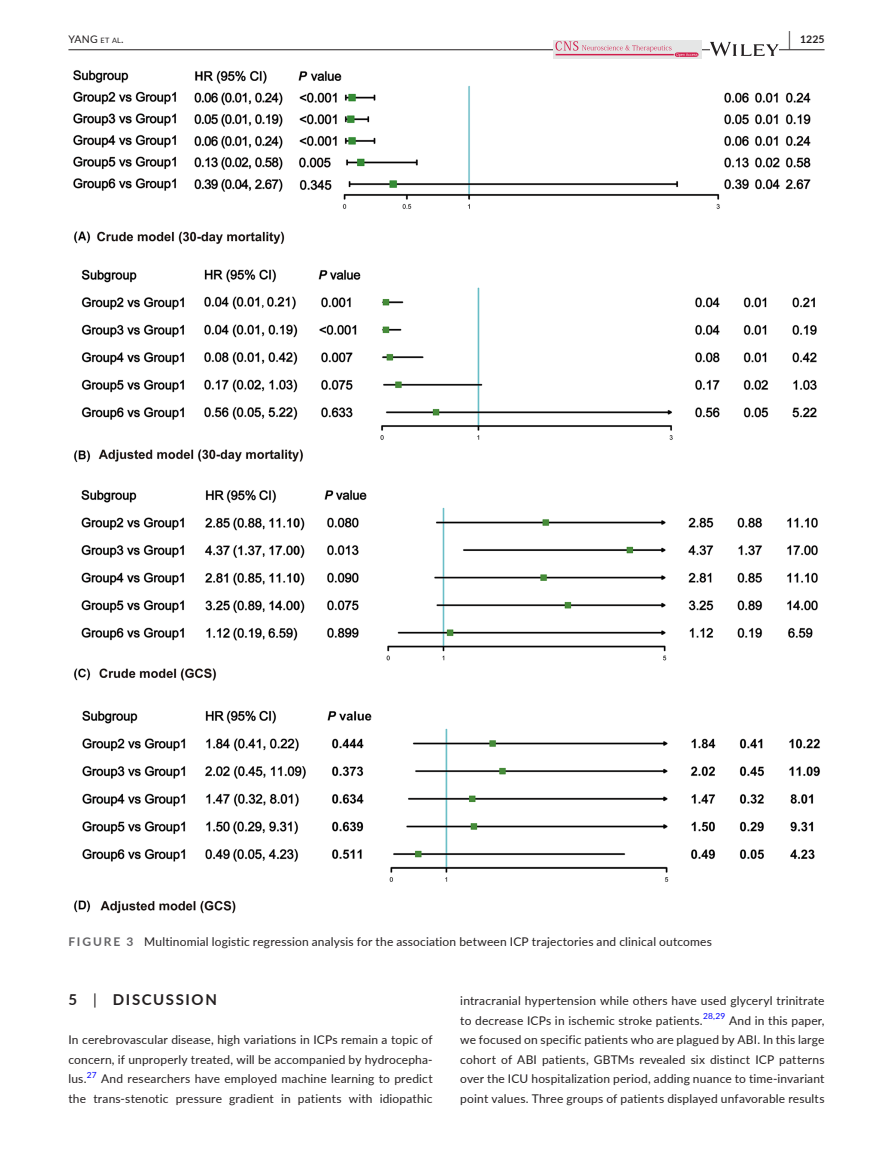
<style>
.page{position:relative;width:893px;height:1174px;background:#fff}
.page>*{position:absolute;margin:0;border:0;box-sizing:border-box;transform-origin:0 0}
.t1{font:700 15px "Lato";letter-spacing:.11em;color:#231f20}
.t2{font:12px/19.5px "Lato";letter-spacing:.015em;color:#231f20;text-align:justify}
.t3{font:10.5px "Lato";color:#231f20}
.t4{font:700 10.5px "Lato";color:#231f20}
.s1{font-size:7.35px}
.s2{font-size:19.5px}
.s3{font-weight:700;color:#636366}
.s4{font-weight:400}
</style>
<div class="page">
<hr style="left:68px;top:49px;width:756px;height:1px;background:#231f20">
<div style="left:553px;top:40px;width:148px;height:18px;background:#e5e6e6"></div>
<svg style="left:555px;top:41px;width:142px;height:16px"></svg>
<svg style="left:710px;top:42px;width:69px;height:14px"></svg>
<img style="left:73px;top:70px;width:747px;height:843px">
<p class="t3" style="left:68px;top:31px;width:57px">YANG <span class="s1">et al</span>.</p>
<p class="t4" style="left:789px;top:31px;width:37px"><span class="s2">|</span> 1225</p>
<p class="t2" style="left:68px;top:931px;width:645px"><span class="s3">FIGURE 3</span> Multinomial logistic regression analysis for the association between ICP trajectories and clinical outcomes</p>
<p class="t1" style="left:68px;top:989px;width:150px">5 <span class="s4">|</span> DISCUSSION</p>
<p class="t2" style="left:68px;top:1029px;width:366px">In cerebrovascular disease, high variations in ICPs remain a topic of concern, if unproperly treated, will be accompanied by hydrocepha&shy;lus.<sup>27</sup> And researchers have employed machine learning to predict the trans-stenotic pressure gradient in patients with idiopathic</p>
<p class="t2" style="left:460px;top:990px;width:366px">intracranial hypertension while others have used glyceryl trinitrate to decrease ICPs in ischemic stroke patients.<sup>28,29</sup> And in this paper, we focused on specific patients who are plagued by ABI. In this large cohort of ABI patients, GBTMs revealed six distinct ICP patterns over the ICU hospitalization period, adding nuance to time-invariant point values. Three groups of patients displayed unfavorable results</p>
</div>
